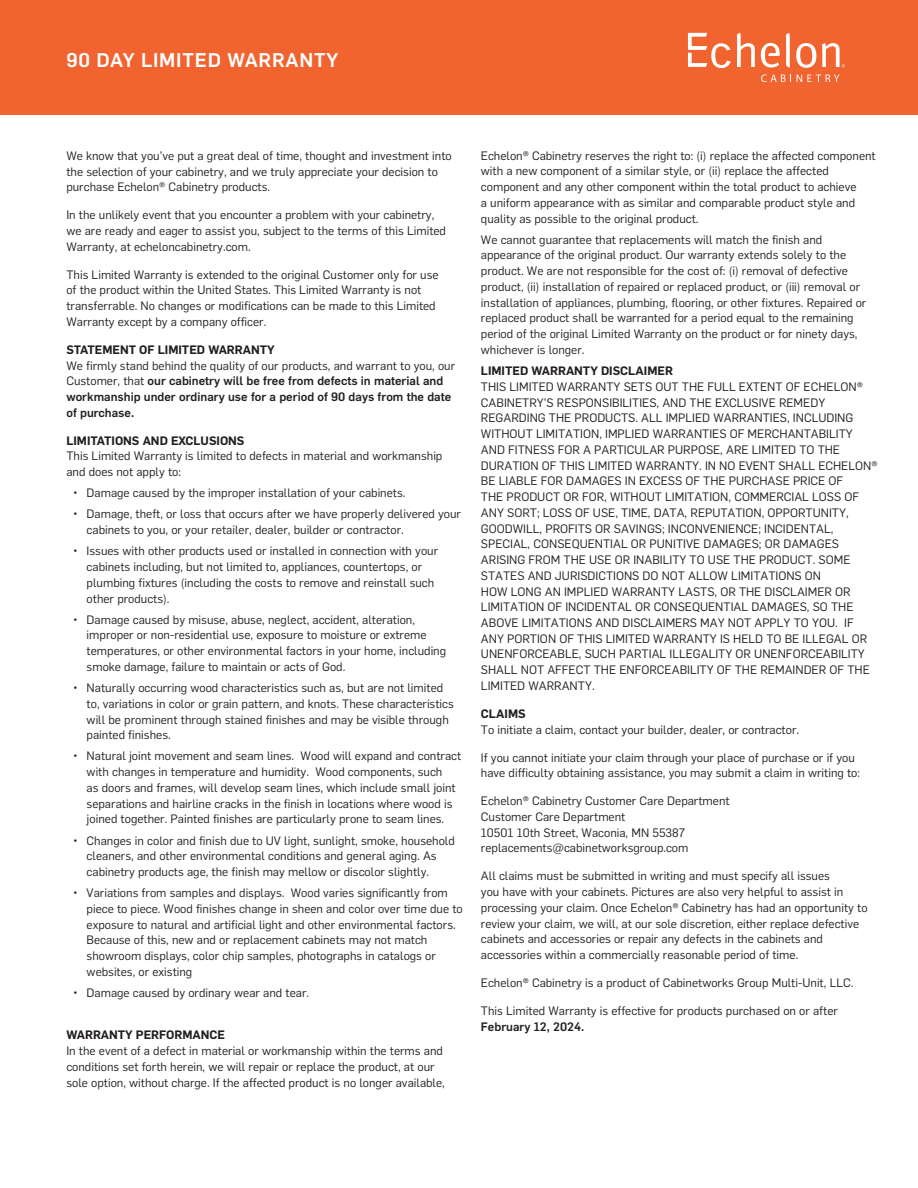
<style>
.page{position:relative;width:918px;height:1188px;background:#fff}
.page>*{position:absolute;margin:0;border:0;box-sizing:border-box;transform-origin:0 0}
.t1{font:500 19.5px "Flama";letter-spacing:.04em;color:#fff}
.t2{font:12px/15.8px "Flama";color:#231f20}
.t3{font:500 12px/15.8px "Flama";color:#231f20}
.t4{font:600 12px "Flama";color:#231f20}
.s1{font-weight:400}
</style>
<div class="page">
<div style="left:0;top:0;width:918px;height:115px;background:#f2642f"></div>
<svg style="left:796px;top:43px;width:20px;height:25px"></svg>
<svg style="left:761px;top:43px;width:19px;height:25px"></svg>
<svg style="left:737px;top:33px;width:18px;height:34px"></svg>
<svg style="left:786px;top:33px;width:4px;height:34px"></svg>
<svg style="left:761px;top:74px;width:30px;height:8px"></svg>
<svg style="left:797px;top:74px;width:43px;height:8px"></svg>
<svg style="left:688px;top:33px;width:43px;height:35px"></svg>
<svg style="left:822px;top:43px;width:23px;height:24px"></svg>
<h1 class="t1" style="left:66px;top:46px;width:273px">90 DAY LIMITED WARRANTY</h1>
<p class="t2" style="left:66px;top:147px;width:387px">We know that you’ve put a great deal of time, thought and investment into the selection of your cabinetry, and we truly appreciate your decision to purchase Echelon® Cabinetry products.</p>
<p class="t2" style="left:66px;top:206px;width:381px">In the unlikely event that you encounter a problem with your cabinetry, we are ready and eager to assist you, subject to the terms of this Limited<br>Warranty, at echeloncabinetry.com.</p>
<p class="t2" style="left:66px;top:266px;width:374px">This Limited Warranty is extended to the original Customer only for use of the product within the United States. This Limited Warranty is not transferrable. No changes or modifications can be made to this Limited Warranty except by a company officer.</p>
<p class="t4" style="left:66px;top:341px;width:210px">STATEMENT OF LIMITED WARRANTY</p>
<p class="t3" style="left:66px;top:357px;width:390px"><span class="s1">We firmly stand behind the quality of our products, and warrant to you, our Customer, that</span> our cabinetry will be free from defects in material and workmanship under ordinary use for a period of 90 days from the date of purchase.</p>
<p class="t4" style="left:66px;top:432px;width:180px">LIMITATIONS AND EXCLUSIONS</p>
<p class="t2" style="left:66px;top:448px;width:378px">This Limited Warranty is limited to defects in material and workmanship and does not apply to:</p>
<p class="t2" style="left:73px;top:484px;width:334px">• Damage caused by the improper installation of your cabinets.</p>
<p class="t2" style="left:87px;top:506px;width:376px;text-indent:-14px">• Damage, theft, or loss that occurs after we have properly delivered your cabinets to you, or your retailer, dealer, builder or contractor.</p>
<p class="t2" style="left:87px;top:542px;width:353px;text-indent:-14px">• Issues with other products used or installed in connection with your cabinets including, but not limited to, appliances, countertops, or plumbing fixtures (including the costs to remove and reinstall such other products).</p>
<p class="t2" style="left:87px;top:611px;width:361px;text-indent:-14px">• Damage caused by misuse, abuse, neglect, accident, alteration, improper or non-residential use, exposure to moisture or extreme temperatures, or other environmental factors in your home, including smoke damage, failure to maintain or acts of God.</p>
<p class="t2" style="left:87px;top:679px;width:369px;text-indent:-14px">• Naturally occurring wood characteristics such as, but are not limited to, variations in color or grain pattern, and knots. These characteristics will be prominent through stained finishes and may be visible through painted finishes.</p>
<p class="t2" style="left:87px;top:748px;width:376px;text-indent:-14px">• Natural joint movement and seam lines. Wood will expand and contract with changes in temperature and humidity. Wood components, such<br>as doors and frames, will develop seam lines, which include small joint separations and hairline cracks in the finish in locations where wood is joined together. Painted finishes are particularly prone to seam lines.</p>
<p class="t2" style="left:87px;top:832px;width:370px;text-indent:-14px">• Changes in color and finish due to UV light, sunlight, smoke, household cleaners, and other environmental conditions and general aging. As cabinetry products age, the finish may mellow or discolor slightly.</p>
<p class="t2" style="left:87px;top:884px;width:378px;text-indent:-14px">• Variations from samples and displays. Wood varies significantly from piece to piece. Wood finishes change in sheen and color over time due to exposure to natural and artificial light and other environmental factors.<br>Because of this, new and or replacement cabinets may not match showroom displays, color chip samples, photographs in catalogs or websites, or existing</p>
<p class="t2" style="left:73px;top:984px;width:238px">• Damage caused by ordinary wear and tear.</p>
<p class="t4" style="left:66px;top:1026px;width:160px">WARRANTY PERFORMANCE</p>
<p class="t2" style="left:66px;top:1042px;width:380px">In the event of a defect in material or workmanship within the terms and conditions set forth herein, we will repair or replace the product, at our sole option, without charge. If the affected product is no longer available,</p>
<p class="t2" style="left:481px;top:147px;width:396px">Echelon® Cabinetry reserves the right to: (i) replace the affected component with a new component of a similar style, or (ii) replace the affected component and any other component within the total product to achieve<br>a uniform appearance with as similar and comparable product style and quality as possible to the original product.</p>
<p class="t2" style="left:481px;top:231px;width:387px">We cannot guarantee that replacements will match the finish and appearance of the original product. Our warranty extends solely to the product. We are not responsible for the cost of: (i) removal of defective product, (ii) installation of repaired or replaced product, or (iii) removal or installation of appliances, plumbing, flooring, or other fixtures. Repaired or replaced product shall be warranted for a period equal to the remaining period of the original Limited Warranty on the product or for ninety days, whichever is longer.</p>
<p class="t4" style="left:481px;top:362px;width:194px">LIMITED WARRANTY DISCLAIMER</p>
<p class="t2" style="left:481px;top:378px;width:398px">THIS LIMITED WARRANTY SETS OUT THE FULL EXTENT OF ECHELON® CABINETRY’S RESPONSIBILITIES, AND THE EXCLUSIVE REMEDY REGARDING THE PRODUCTS. ALL IMPLIED WARRANTIES, INCLUDING WITHOUT LIMITATION, IMPLIED WARRANTIES OF MERCHANTABILITY AND FITNESS FOR A PARTICULAR PURPOSE, ARE LIMITED TO THE DURATION OF THIS LIMITED WARRANTY. IN NO EVENT SHALL ECHELON® BE LIABLE FOR DAMAGES IN EXCESS OF THE PURCHASE PRICE OF<br>THE PRODUCT OR FOR, WITHOUT LIMITATION, COMMERCIAL LOSS OF ANY SORT; LOSS OF USE, TIME, DATA, REPUTATION, OPPORTUNITY, GOODWILL, PROFITS OR SAVINGS; INCONVENIENCE; INCIDENTAL, SPECIAL, CONSEQUENTIAL OR PUNITIVE DAMAGES; OR DAMAGES ARISING FROM THE USE OR INABILITY TO USE THE PRODUCT. SOME STATES AND JURISDICTIONS DO NOT ALLOW LIMITATIONS ON<br>HOW LONG AN IMPLIED WARRANTY LASTS, OR THE DISCLAIMER OR LIMITATION OF INCIDENTAL OR CONSEQUENTIAL DAMAGES, SO THE ABOVE LIMITATIONS AND DISCLAIMERS MAY NOT APPLY TO YOU. IF ANY PORTION OF THIS LIMITED WARRANTY IS HELD TO BE ILLEGAL OR UNENFORCEABLE, SUCH PARTIAL ILLEGALITY OR UNENFORCEABILITY SHALL NOT AFFECT THE ENFORCEABILITY OF THE REMAINDER OF THE LIMITED WARRANTY.</p>
<p class="t4" style="left:481px;top:705px;width:46px">CLAIMS</p>
<p class="t2" style="left:481px;top:721px;width:320px">To initiate a claim, contact your builder, dealer, or contractor.</p>
<p class="t2" style="left:481px;top:749px;width:381px">If you cannot initiate your claim through your place of purchase or if you have difficulty obtaining assistance, you may submit a claim in writing to:</p>
<p class="t2" style="left:481px;top:792px;width:250px">Echelon® Cabinetry Customer Care Department Customer Care Department<br>10501 10th Street, Waconia, MN 55387 replacements@cabinetworksgroup.com</p>
<p class="t2" style="left:481px;top:867px;width:388px">All claims must be submitted in writing and must specify all issues<br>you have with your cabinets. Pictures are also very helpful to assist in processing your claim. Once Echelon® Cabinetry has had an opportunity to review your claim, we will, at our sole discretion, either replace defective cabinets and accessories or repair any defects in the cabinets and accessories within a commercially reasonable period of time.</p>
<p class="t2" style="left:481px;top:974px;width:374px">Echelon® Cabinetry is a product of Cabinetworks Group Multi-Unit, LLC.</p>
<p class="t2" style="left:481px;top:1002px;width:359px">This Limited Warranty is effective for products purchased on or after</p>
<p class="t3" style="left:481px;top:1018px;width:105px">February 12, 2024.</p>
</div>
